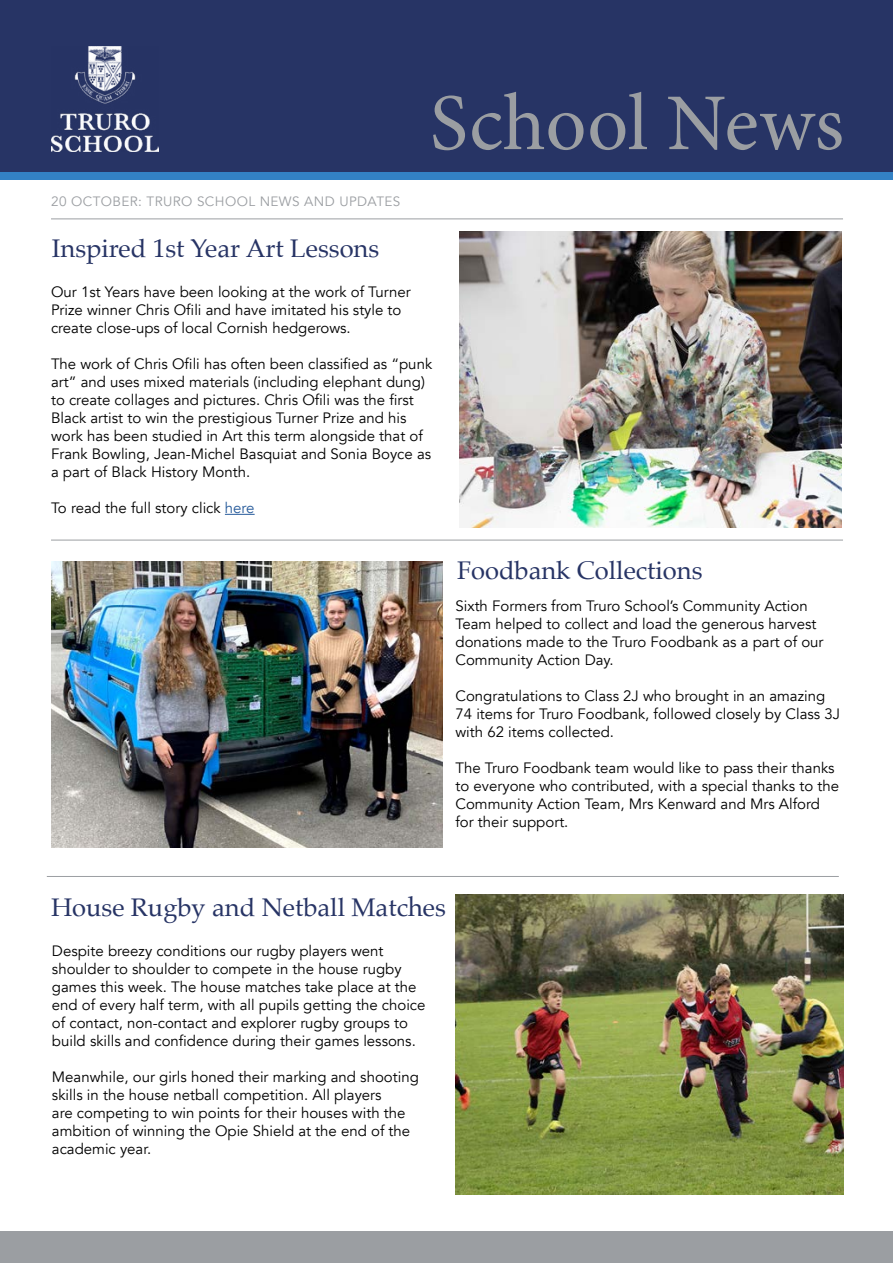
<style>
.page{position:relative;width:893px;height:1263px;background:#fff}
.page>*{position:absolute;margin:0;border:0;box-sizing:border-box;transform-origin:0 0}
.t1{font:80.55px "Minion Pro";color:#9b9ea2}
.t2{font:25.5px "Palatino";color:#273465}
.t3{font:15px/18px "Avenir";color:#000}
.t4{font:13.5px "Avenir";letter-spacing:.03em;color:#9b9ea2}
.s1{color:#275b9b}
</style>
<div class="page">
<div style="left:0;top:0;width:893px;height:175px;background:#273465"></div>
<img style="left:52px;top:47px;width:107px;height:104px">
<div style="left:0;top:172px;width:893px;height:8px;background:#3381c4"></div>
<hr style="left:51px;top:218px;width:792px;height:1px;background:#9b9ea2">
<div style="left:0;top:1231px;width:893px;height:32px;background:#9b9ea2"></div>
<hr style="left:51px;top:540px;width:792px;height:1px;background:#9b9ea2">
<img style="left:455px;top:895px;width:388px;height:299px">
<hr style="left:47px;top:876px;width:792px;height:1px;background:#9b9ea2">
<img style="left:51px;top:562px;width:392px;height:286px">
<hr style="left:225px;top:514px;width:30px;height:1px;background:#275b9b">
<img style="left:459px;top:232px;width:383px;height:296px">
<p class="t4" style="left:51px;top:194px;width:351px">20 OCTOBER: TRURO SCHOOL NEWS AND UPDATES</p>
<h1 class="t1" style="left:430px;top:69px;width:416px">School News</h1>
<h2 class="t2" style="left:52px;top:227px;width:329px">Inspired 1st Year Art Lessons</h2>
<p class="t3" style="left:51px;top:283px;width:361px">Our 1st Years have been looking at the work of Turner<br>Prize winner Chris Ofili and have imitated his style to create close-ups of local Cornish hedgerows.</p>
<p class="t3" style="left:51px;top:355px;width:383px">The work of Chris Ofili has often been classified as “punk art” and uses mixed materials (including elephant dung) to create collages and pictures. Chris Ofili was the first Black artist to win the prestigious Turner Prize and his work has been studied in Art this term alongside that of Frank Bowling, Jean-Michel Basquiat and Sonia Boyce as a part of Black History Month.</p>
<p class="t3" style="left:51px;top:499px;width:205px">To read the full story click <span class="s1">here</span></p>
<h2 class="t2" style="left:457px;top:549px;width:247px">Foodbank Collections</h2>
<p class="t3" style="left:455px;top:597px;width:370px">Sixth Formers from Truro School’s Community Action Team helped to collect and load the generous harvest donations made to the Truro Foodbank as a part of our Community Action Day.</p>
<p class="t3" style="left:455px;top:687px;width:386px">Congratulations to Class 2J who brought in an amazing<br>74 items for Truro Foodbank, followed closely by Class 3J with 62 items collected.</p>
<p class="t3" style="left:455px;top:759px;width:385px">The Truro Foodbank team would like to pass their thanks to everyone who contributed, with a special thanks to the Community Action Team, Mrs Kenward and Mrs Alford for their support.</p>
<h2 class="t2" style="left:51px;top:886px;width:396px">House Rugby and Netball Matches</h2>
<p class="t3" style="left:52px;top:942px;width:375px">Despite breezy conditions our rugby players went shoulder to shoulder to compete in the house rugby games this week. The house matches take place at the end of every half term, with all pupils getting the choice of contact, non-contact and explorer rugby groups to build skills and confidence during their games lessons.</p>
<p class="t3" style="left:52px;top:1068px;width:368px">Meanwhile, our girls honed their marking and shooting skills in the house netball competition. All players<br>are competing to win points for their houses with the ambition of winning the Opie Shield at the end of the academic year.</p>
</div>
